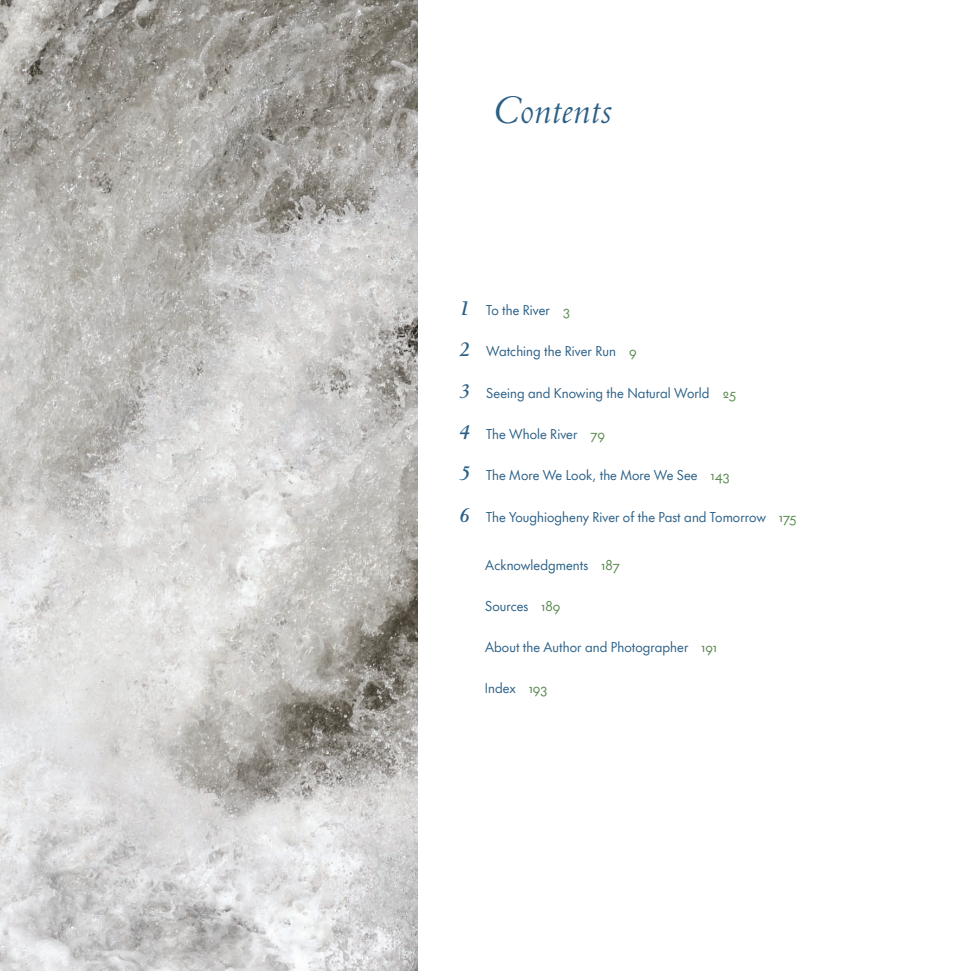
<style>
.page{position:relative;width:971px;height:971px;background:#fff}
.page>*{position:absolute;margin:0;border:0;box-sizing:border-box;transform-origin:0 0}
.t1{font:italic 43.5px "Centaur MT Pro";letter-spacing:.01em;color:#2c6087}
.t2{font:italic 700 22.5px "Centaur MT Pro";color:#2c6087}
.t3{font:13.05px "Futura Now Headline";letter-spacing:.005em;color:#2c6087}
.s1{font-family:"Centaur MT Pro";font-weight:700;font-style:italic;font-size:22.5px}
.s2{color:#59894f}
</style>
<div class="page">
<img style="left:0;top:0;width:417px;height:970px">
<h1 class="t1" style="left:492px;top:82px;width:120px">Contents</h1>
<p class="t3" style="left:458px;top:300px;width:113px"><span class="s1">1</span> To the River <span class="s2">3</span></p>
<p class="t3" style="left:458px;top:341px;width:180px"><span class="s1">2</span> Watching the River Run <span class="s2">9</span></p>
<h2 class="t2" style="left:458px;top:378px;width:13px">3</h2>
<p class="t3" style="left:486px;top:382px;width:251px">Seeing and Knowing the Natural World <span class="s2">25</span></p>
<h2 class="t2" style="left:458px;top:420px;width:13px">4</h2>
<p class="t3" style="left:486px;top:423px;width:120px">The Whole River <span class="s2">79</span></p>
<p class="t3" style="left:458px;top:465px;width:272px"><span class="s1">5</span> The More We Look, the More We See <span class="s2">143</span></p>
<p class="t3" style="left:458px;top:506px;width:339px"><span class="s1">6</span> The Youghiogheny River of the Past and Tomorrow <span class="s2">175</span></p>
<p class="t3" style="left:485px;top:554px;width:136px">Acknowledgments <span class="s2">187</span></p>
<p class="t3" style="left:485px;top:595px;width:77px">Sources <span class="s2">189</span></p>
<p class="t3" style="left:485px;top:636px;width:233px">About the Author and Photographer <span class="s2">191</span></p>
<p class="t3" style="left:484px;top:678px;width:64px">Index <span class="s2">193</span></p>
</div>
